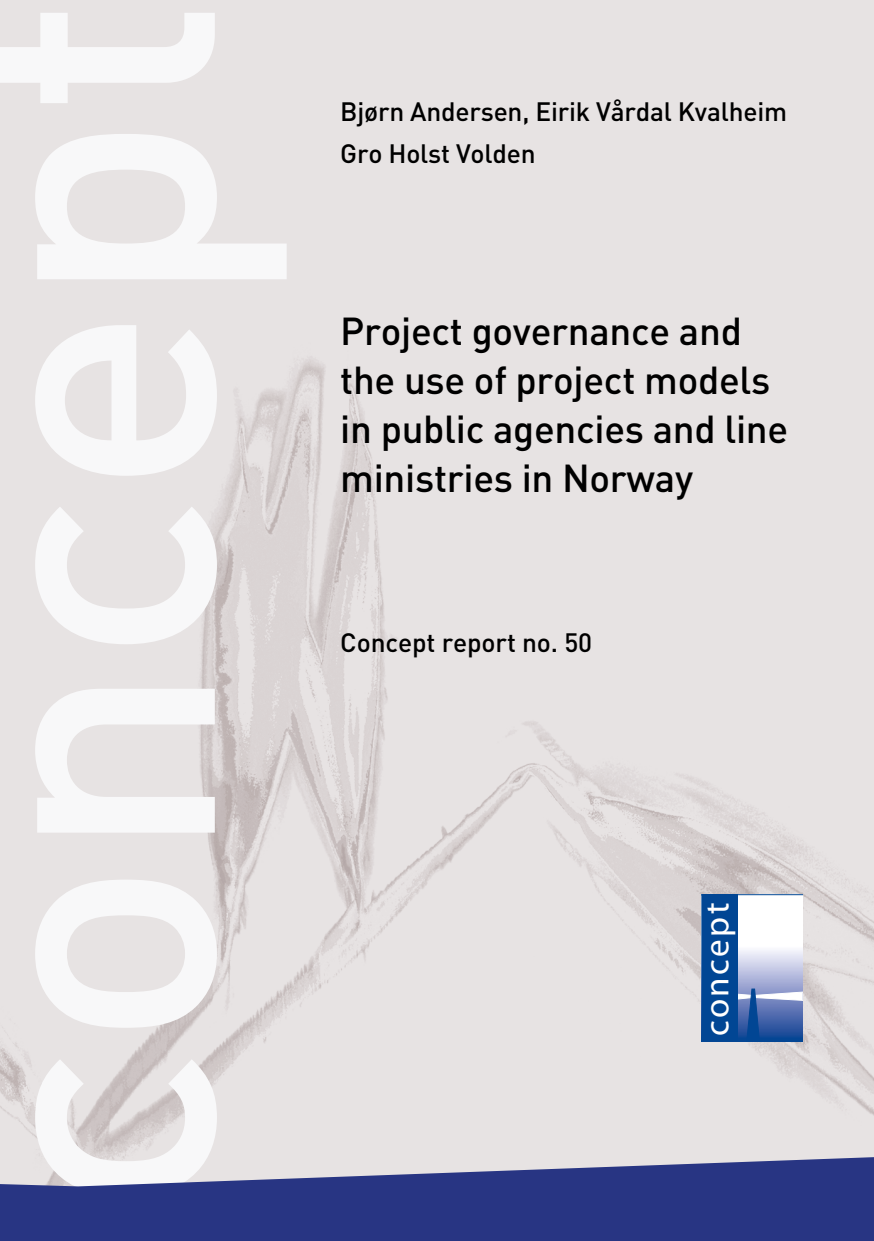
<style>
.page{position:relative;width:874px;height:1241px;background:#fff}
.page>*{position:absolute;margin:0;border:0;box-sizing:border-box;transform-origin:0 0}
.t1{font:500 350px "DIN";letter-spacing:-.005em;color:#f8f8f9}
.t2{font:500 38.5px/49px "DIN";letter-spacing:-.01em;color:#000}
.t3{font:35px "Myriad Pro";letter-spacing:.07em;color:#fff}
.t4{font:500 26.25px/42px "DIN";letter-spacing:-.01em;color:#000}
</style>
<div class="page">
<img style="left:0;top:0;width:873px;height:1156px">
<svg style="left:0;top:1156px;width:873px;height:84px;background:#4e5896"></svg>
<svg style="left:701px;top:894px;width:101px;height:146px"></svg>
<h1 class="t1" style="left:-135px;top:1215px;width:1221px;rotate:-90deg">concept</h1>
<p class="t4" style="left:340px;top:90px;width:448px">Bjørn Andersen, Eirik Vårdal Kvalheim<br>Gro Holst Volden</p>
<p class="t2" style="left:340px;top:305px;width:449px">Project governance and the use of project models in public agencies and line ministries in Norway</p>
<p class="t4" style="left:340px;top:620px;width:253px">Concept report no. 50</p>
<p class="t3" style="left:694px;top:1035px;width:135px;rotate:-90deg">concept</p>
</div>
